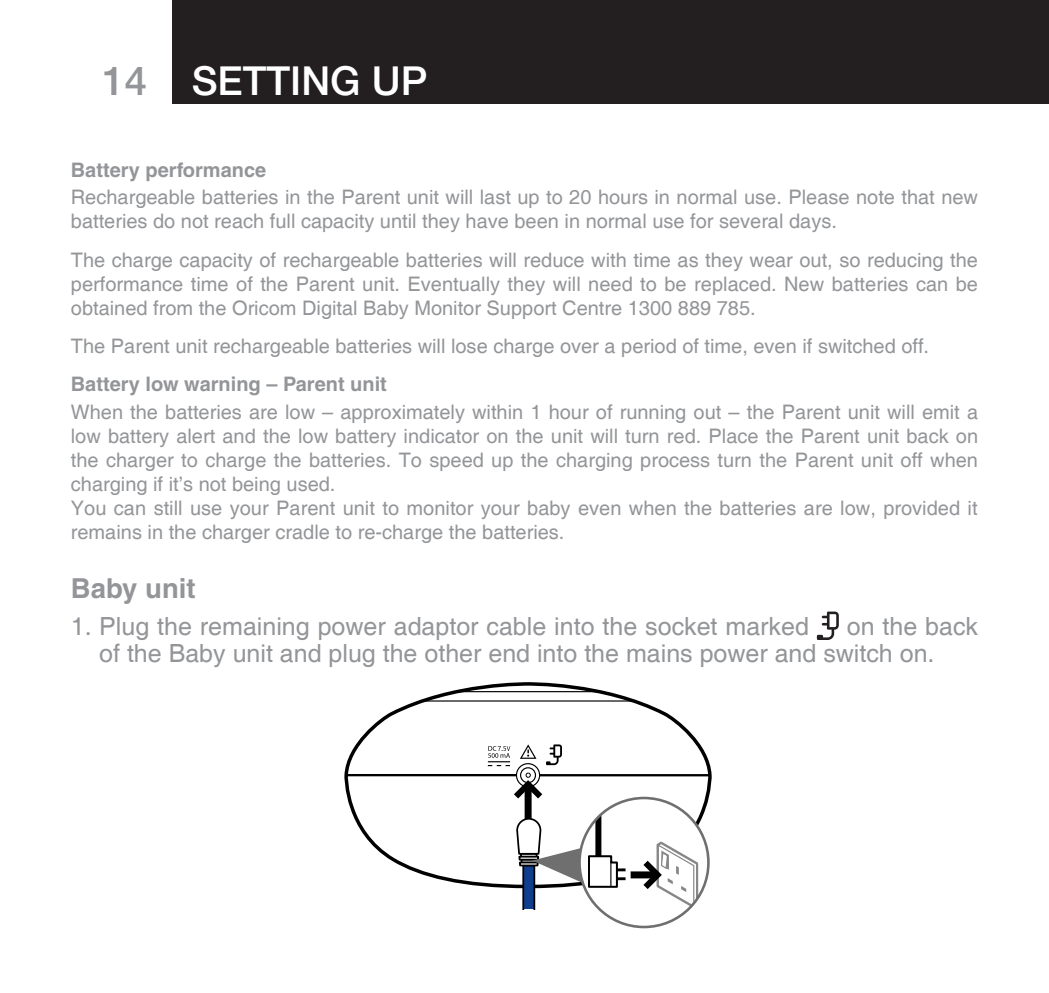
<style>
.page{position:relative;width:1049px;height:993px;background:#fff}
.page>*{position:absolute;margin:0;border:0;box-sizing:border-box;transform-origin:0 0}
.t1{font:500 40px "Helvetica Neue LT Std";color:#fff}
.t2{font:500 40px "Helvetica Neue LT Std";color:#939598}
.t3{font:700 27.5px "Helvetica";color:#939598}
.t4{font:25px/26.2px "Helvetica";color:#939598}
.t5{font:20px/24px "Helvetica";color:#939598}
.t6{font:700 20px "Helvetica";color:#939598}
</style>
<div class="page">
<div style="left:172px;top:0;width:877px;height:104px;background:#231f20"></div>
<svg style="left:817px;top:611px;width:22px;height:28px"></svg>
<svg style="left:344px;top:682px;width:368px;height:207px"></svg>
<div style="left:516px;top:762px;width:24px;height:25px;border:1px solid #000;border-radius:50%"></div>
<div style="left:520px;top:767px;width:16px;height:16px;border:1px solid #000;border-radius:50%"></div>
<hr style="left:346px;top:773px;width:170px;height:3px;background:#000">
<hr style="left:540px;top:773px;width:170px;height:3px;background:#000">
<hr style="left:423px;top:700px;width:212px;height:1px;background:#000">
<hr style="left:454px;top:690px;width:151px;height:2px;background:#000">
<div style="left:525px;top:786px;width:7px;height:38px;background:#000"></div>
<svg style="left:514px;top:772px;width:28px;height:26px"></svg>
<svg style="left:488px;top:745px;width:22px;height:20px"></svg>
<div style="left:579px;top:797px;width:129px;height:129px;background:#fff;border-radius:50%"></div>
<svg style="left:515px;top:816px;width:110px;height:92px"></svg>
<svg style="left:595px;top:800px;width:6px;height:56px"></svg>
<div style="left:631px;top:871px;width:24px;height:7px;background:#000"></div>
<svg style="left:643px;top:841px;width:55px;height:66px"></svg>
<div style="left:578px;top:796px;width:132px;height:131px;border:3px solid #706f6f;border-radius:50%"></div>
<h1 class="t2" style="left:102px;top:57px;width:46px">14</h1>
<h1 class="t1" style="left:192px;top:57px;width:237px">SETTING UP</h1>
<p class="t6" style="left:71px;top:157px;width:197px">Battery performance</p>
<p class="t5" style="left:71px;top:186px;width:909px">Rechargeable batteries in the Parent unit will last up to 20 hours in normal use. Please note that new batteries do not reach full capacity until they have been in normal use for several days.</p>
<p class="t5" style="left:71px;top:248px;width:909px;text-align:justify">The charge capacity of rechargeable batteries will reduce with time as they wear out, so reducing the performance time of the Parent unit. Eventually they will need to be replaced. New batteries can be obtained from the Oricom Digital Baby Monitor Support Centre 1300 889 785.</p>
<p class="t5" style="left:71px;top:334px;width:860px">The Parent unit rechargeable batteries will lose charge over a period of time, even if switched off.</p>
<p class="t6" style="left:71px;top:371px;width:318px">Battery low warning – Parent unit</p>
<p class="t5" style="left:71px;top:400px;width:909px">When the batteries are low – approximately within 1 hour of running out – the Parent unit will emit a low battery alert and the low battery indicator on the unit will turn red. Place the Parent unit back on the charger to charge the batteries. To speed up the charging process turn the Parent unit off when charging if it’s not being used.<br>You can still use your Parent unit to monitor your baby even when the batteries are low, provided it remains in the charger cradle to re-charge the batteries.</p>
<h2 class="t3" style="left:71px;top:571px;width:126px">Baby unit</h2>
<p class="t4" style="left:71px;top:614px;width:739px">1. Plug the remaining power adaptor cable into the socket marked</p>
<p class="t4" style="left:99px;top:614px;width:880px;text-indent:747px">on the back of the Baby unit and plug the other end into the mains power and switch on.</p>
</div>
